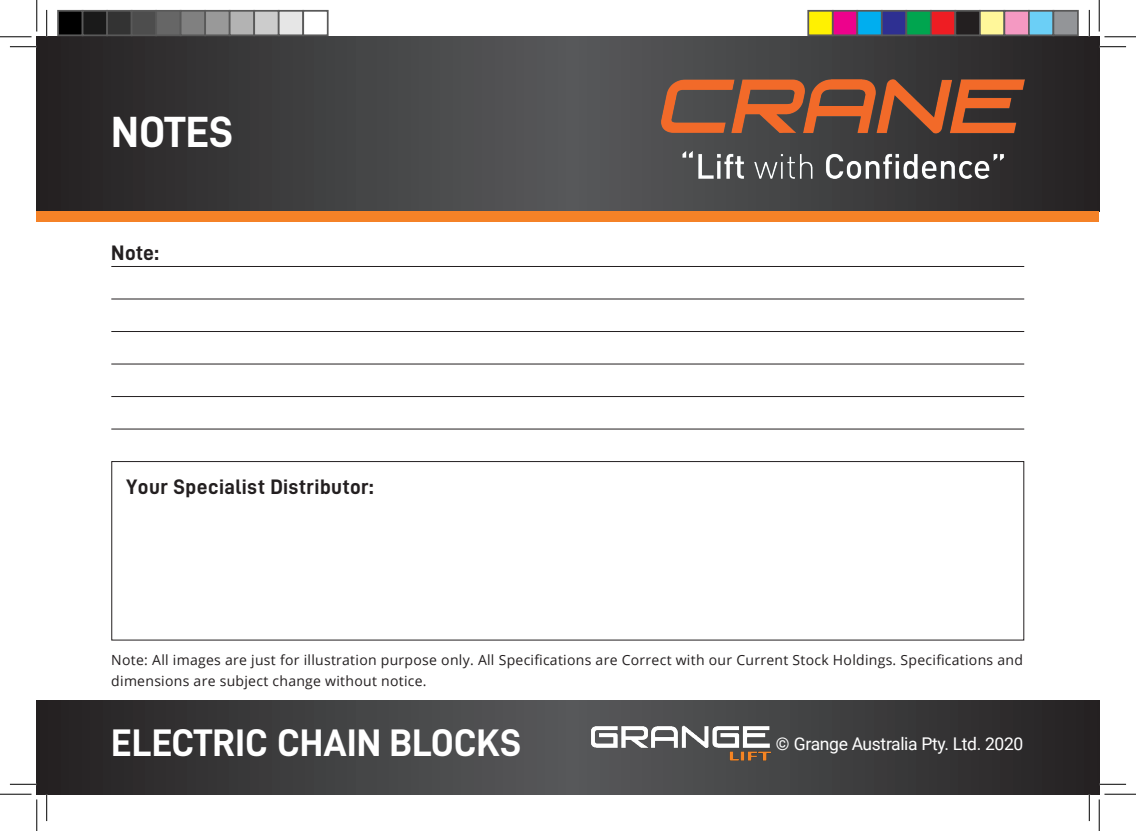
<style>
.page{position:relative;width:1136px;height:831px;background:#fff}
.page>*{position:absolute;margin:0;border:0;box-sizing:border-box;transform-origin:0 0}
.t1{font:43.75px "D DIN Bold";color:#fff}
.t2{font:38.5px "D DIN Bold";color:#fff}
.t3{font:21px "D DIN Bold";letter-spacing:.02em;color:#231f20}
.t4{font:17.5px "Roboto";letter-spacing:-.02em;color:#fff}
.t5{font:14px/21px "Open Sans";letter-spacing:.02em;color:#231f20}
</style>
<div class="page">
<svg style="left:37px;top:37px;width:1062px;height:174px;background:#3e3d3f"></svg>
<svg style="left:37px;top:700px;width:1062px;height:94px;background:#3d3c3d"></svg>
<div style="left:37px;top:211px;width:1062px;height:10px;background:#f58227"></div>
<img style="left:662px;top:80px;width:362px;height:98px">
<img style="left:589px;top:721px;width:181px;height:41px">
<div style="left:111px;top:461px;width:913px;height:179px;border:1px solid #231f20"></div>
<hr style="left:111px;top:428px;width:913px;height:1px;background:#231f20">
<hr style="left:111px;top:396px;width:913px;height:1px;background:#231f20">
<hr style="left:111px;top:363px;width:913px;height:1px;background:#231f20">
<hr style="left:111px;top:331px;width:913px;height:1px;background:#231f20">
<hr style="left:111px;top:298px;width:913px;height:1px;background:#231f20">
<hr style="left:111px;top:266px;width:913px;height:1px;background:#231f20">
<svg style="left:10px;top:46px;width:26px;height:1px"></svg>
<svg style="left:1099px;top:46px;width:26px;height:1px"></svg>
<svg style="left:10px;top:783px;width:26px;height:1px"></svg>
<svg style="left:1099px;top:783px;width:26px;height:1px"></svg>
<svg style="left:46px;top:10px;width:1px;height:26px"></svg>
<svg style="left:46px;top:794px;width:1px;height:26px"></svg>
<svg style="left:1088px;top:10px;width:1px;height:26px"></svg>
<svg style="left:1088px;top:794px;width:1px;height:26px"></svg>
<hr style="left:0;top:36px;width:32px;height:1px;background:#000">
<hr style="left:1104px;top:36px;width:31px;height:1px;background:#000">
<hr style="left:0;top:793px;width:32px;height:1px;background:#000">
<hr style="left:1104px;top:793px;width:31px;height:1px;background:#000">
<hr style="left:36px;top:0;width:1px;height:32px;background:#000">
<hr style="left:36px;top:799px;width:1px;height:31px;background:#000">
<hr style="left:1098px;top:0;width:1px;height:32px;background:#000">
<hr style="left:1098px;top:799px;width:1px;height:31px;background:#000">
<div style="left:58px;top:11px;width:25px;height:24px;background:#000"></div>
<div style="left:57px;top:10px;width:26px;height:26px;border:2px solid #595959"></div>
<div style="left:83px;top:11px;width:24px;height:24px;background:#1a1a1a"></div>
<div style="left:82px;top:10px;width:26px;height:26px;border:2px solid #595959"></div>
<div style="left:107px;top:11px;width:25px;height:24px;background:#333"></div>
<div style="left:106px;top:10px;width:26px;height:26px;border:2px solid #595959"></div>
<div style="left:132px;top:11px;width:24px;height:24px;background:#4d4d4d"></div>
<div style="left:131px;top:10px;width:26px;height:26px;border:2px solid #595959"></div>
<div style="left:156px;top:11px;width:25px;height:24px;background:#666"></div>
<div style="left:155px;top:10px;width:26px;height:26px;border:2px solid #595959"></div>
<div style="left:181px;top:11px;width:24px;height:24px;background:#808080"></div>
<div style="left:180px;top:10px;width:26px;height:26px;border:2px solid #595959"></div>
<div style="left:205px;top:11px;width:25px;height:24px;background:#999"></div>
<div style="left:204px;top:10px;width:26px;height:26px;border:2px solid #595959"></div>
<div style="left:230px;top:11px;width:24px;height:24px;background:#b3b3b3"></div>
<div style="left:229px;top:10px;width:26px;height:26px;border:2px solid #595959"></div>
<div style="left:254px;top:11px;width:25px;height:24px;background:#ccc"></div>
<div style="left:253px;top:10px;width:26px;height:26px;border:2px solid #595959"></div>
<div style="left:279px;top:11px;width:24px;height:24px;background:#e6e6e6"></div>
<div style="left:278px;top:10px;width:26px;height:26px;border:2px solid #595959"></div>
<div style="left:302px;top:10px;width:26px;height:26px;border:2px solid #595959"></div>
<div style="left:808px;top:11px;width:24px;height:24px;background:#fff101"></div>
<div style="left:807px;top:10px;width:26px;height:26px;border:2px solid #595959"></div>
<div style="left:832px;top:11px;width:25px;height:24px;background:#ed028c"></div>
<div style="left:831px;top:10px;width:27px;height:26px;border:2px solid #595959"></div>
<div style="left:857px;top:11px;width:24px;height:24px;background:#00aeef"></div>
<div style="left:856px;top:10px;width:26px;height:26px;border:2px solid #595959"></div>
<div style="left:881px;top:11px;width:25px;height:24px;background:#2e3092"></div>
<div style="left:880px;top:10px;width:27px;height:26px;border:2px solid #595959"></div>
<div style="left:906px;top:11px;width:24px;height:24px;background:#00a54f"></div>
<div style="left:905px;top:10px;width:26px;height:26px;border:2px solid #595959"></div>
<div style="left:930px;top:11px;width:25px;height:24px;background:#ee1d23"></div>
<div style="left:929px;top:10px;width:27px;height:26px;border:2px solid #595959"></div>
<div style="left:955px;top:11px;width:24px;height:24px;background:#231f20"></div>
<div style="left:954px;top:10px;width:26px;height:26px;border:2px solid #595959"></div>
<div style="left:979px;top:11px;width:25px;height:24px;background:#fff79a"></div>
<div style="left:978px;top:10px;width:27px;height:26px;border:2px solid #595959"></div>
<div style="left:1004px;top:11px;width:24px;height:24px;background:#f499c2"></div>
<div style="left:1003px;top:10px;width:26px;height:26px;border:2px solid #595959"></div>
<div style="left:1028px;top:11px;width:25px;height:24px;background:#6bcff6"></div>
<div style="left:1027px;top:10px;width:27px;height:26px;border:2px solid #595959"></div>
<div style="left:1053px;top:11px;width:24px;height:24px;background:#939598"></div>
<div style="left:1052px;top:10px;width:26px;height:26px;border:2px solid #595959"></div>
<p class="t1" style="left:111px;top:108px;width:123px">NOTES</p>
<p class="t3" style="left:111px;top:241px;width:49px">Note:</p>
<p class="t3" style="left:126px;top:475px;width:249px">Your Specialist Distributor:</p>
<p class="t5" style="left:111px;top:649px;width:913px">Note: All images are just for illustration purpose only. All Specifications are Correct with our Current Stock Holdings. Specifications and dimensions are subject change without notice.</p>
<p class="t2" style="left:111px;top:721px;width:411px">ELECTRIC CHAIN BLOCKS</p>
<p class="t4" style="left:775px;top:731px;width:249px">© Grange Australia Pty. Ltd. 2020</p>
</div>
